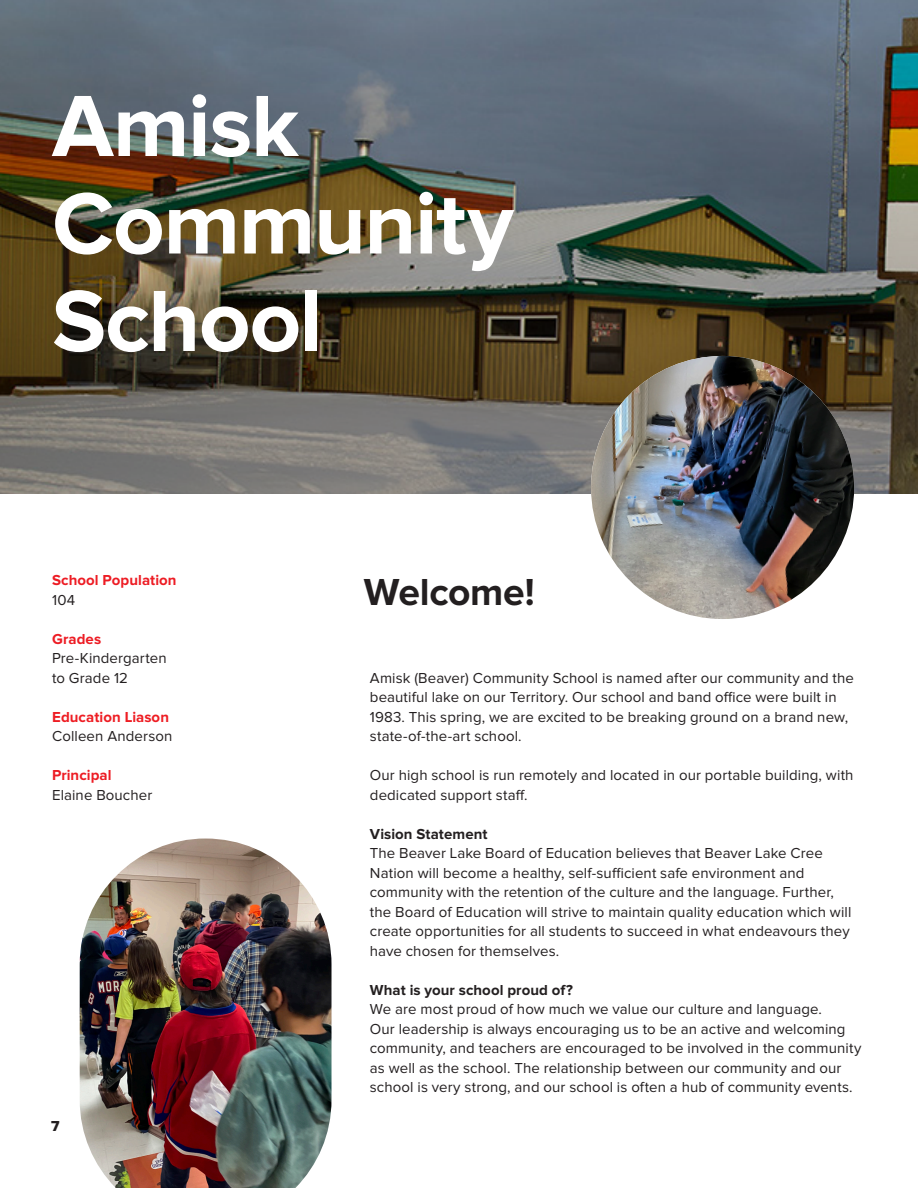
<style>
.page{position:relative;width:918px;height:1188px;background:#fff}
.page>*{position:absolute;margin:0;border:0;box-sizing:border-box;transform-origin:0 0}
.Page_Headline_White{font:700 90px "Proxima Nova";letter-spacing:-.015em;color:#fff}
.Subheadline{font:700 39px "Proxima Nova";letter-spacing:-.005em;color:#231f20}
.Body_Copy{font:15px/19.5px "Proxima Nova";letter-spacing:.005em;color:#231f20}
.Outlined{font:15px "Proxima Nova";letter-spacing:.005em;color:#231f20}
.Body_Copy-2{font:700 15px "Proxima Nova";letter-spacing:.005em;color:#231f20}
.Subheadline_Red_Bold{font:700 15px "Proxima Nova";letter-spacing:.005em;color:#ed1c24}
.Outlined-2{font:700 15px "Proxima Nova";letter-spacing:.005em;color:#ee1d23}
.t1{font:15px "Proxima Nova Extrabld";color:#231f20}
</style>
<div class="page">
<img style="left:0;top:0;width:918px;height:494px">
<img style="left:591px;top:356px;width:263px;height:263px;border-radius:132px">
<img style="left:80px;top:838px;width:252px;height:350px">
<p class="Page_Headline_White" style="left:52px;top:85px;width:249px">Amisk</p>
<p class="Page_Headline_White" style="left:52px;top:182px;width:463px">Community</p>
<p class="Page_Headline_White" style="left:52px;top:280px;width:272px">School</p>
<p class="Subheadline_Red_Bold" style="left:52px;top:573px;width:126px">School Population</p>
<p class="Outlined" style="left:52px;top:593px;width:25px">104</p>
<p class="Subheadline_Red_Bold" style="left:52px;top:632px;width:51px">Grades</p>
<p class="Outlined" style="left:52px;top:651px;width:116px">Pre-Kindergarten</p>
<p class="Outlined" style="left:52px;top:671px;width:77px">to Grade 12</p>
<p class="Outlined-2" style="left:52px;top:710px;width:118px">Education Liason</p>
<p class="Outlined" style="left:52px;top:729px;width:122px">Colleen Anderson</p>
<p class="Subheadline_Red_Bold" style="left:52px;top:768px;width:61px">Principal</p>
<p class="Outlined" style="left:52px;top:788px;width:102px">Elaine Boucher</p>
<p class="t1" style="left:51px;top:1119px;width:10px">7</p>
<p class="Subheadline" style="left:364px;top:574px;width:172px">Welcome!</p>
<p class="Body_Copy" style="left:370px;top:668px;width:486px">Amisk (Beaver) Community School is named after our community and the beautiful lake on our Territory. Our school and band office were built in 1983. This spring, we are excited to be breaking ground on a brand new, state-of-the-art school.</p>
<p class="Body_Copy" style="left:370px;top:766px;width:485px">Our high school is run remotely and located in our portable building, with dedicated support staff.</p>
<p class="Body_Copy-2" style="left:370px;top:827px;width:119px">Vision Statement</p>
<p class="Body_Copy" style="left:370px;top:844px;width:483px">The Beaver Lake Board of Education believes that Beaver Lake Cree Nation will become a healthy, self-sufficient safe environment and community with the retention of the culture and the language. Further, the Board of Education will strive to maintain quality education which will create opportunities for all students to succeed in what endeavours they have chosen for themselves.</p>
<p class="Body_Copy-2" style="left:370px;top:983px;width:205px">What is your school proud of?</p>
<p class="Body_Copy" style="left:370px;top:1000px;width:493px">We are most proud of how much we value our culture and language.<br>Our leadership is always encouraging us to be an active and welcoming community, and teachers are encouraged to be involved in the community as well as the school. The relationship between our community and our school is very strong, and our school is often a hub of community events.</p>
</div>
